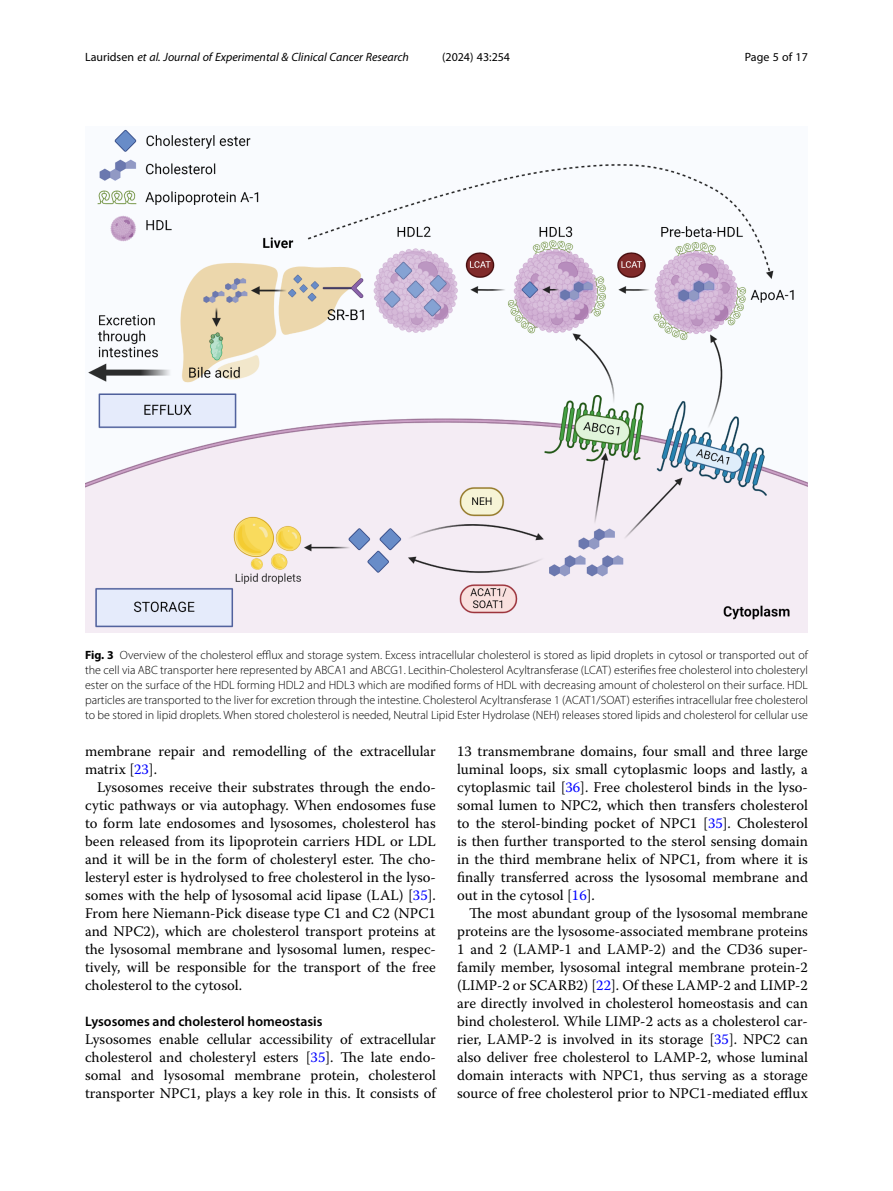
<style>
.page{position:relative;width:893px;height:1191px;background:#fff}
.page>*{position:absolute;margin:0;border:0;box-sizing:border-box;transform-origin:0 0}
.Body_Text_Indent{font:14.7px/18px "Warnock Pro";color:#000;text-align:justify}
.Body_Text{font:14.7px/18px "Warnock Pro";color:#000;text-align:justify}
.Head_2{font:600 13.8px "Myriad Pro";color:#000}
.Figure_Caption{font:300 12px/15px "Myriad Pro";color:#000;text-align:justify}
.t1{font:italic 12px "Myriad Pro";color:#000}
.t2{font:12px "Myriad Pro";color:#000}
.s1{font-style:normal}
.s2{font-weight:700}
.s3{color:#00f}
</style>
<div class="page">
<img style="left:85px;top:129px;width:723px;height:503px">
<p class="t1" style="left:85px;top:50px;width:325px"><span class="s1">Lauridsen</span> et al. Journal of Experimental &amp; Clinical Cancer Research</p>
<p class="t2" style="left:442px;top:50px;width:70px">(2024) 43:254</p>
<p class="t2" style="left:745px;top:50px;width:65px">Page 5 of 17</p>
<p class="Figure_Caption" style="left:85px;top:648px;width:724px"><span class="s2">Fig. 3</span> Overview of the cholesterol efflux and storage system. Excess intracellular cholesterol is stored as lipid droplets in cytosol or transported out of the cell via ABC transporter here represented by ABCA1 and ABCG1. Lecithin-Cholesterol Acyltransferase (LCAT) esterifies free cholesterol into cholesteryl ester on the surface of the HDL forming HDL2 and HDL3 which are modified forms of HDL with decreasing amount of cholesterol on their surface. HDL particles are transported to the liver for excretion through the intestine. Cholesterol Acyltransferase 1 (ACAT1/SOAT) esterifies intracellular free cholesterol to be stored in lipid droplets. When stored cholesterol is needed, Neutral Lipid Ester Hydrolase (NEH) releases stored lipids and cholesterol for cellular use</p>
<p class="Body_Text" style="left:85px;top:742px;width:352px">membrane repair and remodelling of the extracellular matrix [<span class="s3">23</span>].</p>
<p class="Body_Text_Indent" style="left:85px;top:778px;width:352px;text-indent:12px">Lysosomes receive their substrates through the endo&shy;cytic pathways or via autophagy. When endosomes fuse to form late endosomes and lysosomes, cholesterol has been released from its lipoprotein carriers HDL or LDL and it will be in the form of cholesteryl ester. The cho&shy;lesteryl ester is hydrolysed to free cholesterol in the lyso&shy;somes with the help of lysosomal acid lipase (LAL) [<span class="s3">35</span>].<br>From here Niemann-Pick disease type C1 and C2 (NPC1 and NPC2), which are cholesterol transport proteins at the lysosomal membrane and lysosomal lumen, respec&shy;tively, will be responsible for the transport of the free cholesterol to the cytosol.</p>
<p class="Head_2" style="left:85px;top:1013px;width:239px">Lysosomes and cholesterol homeostasis</p>
<p class="Body_Text" style="left:85px;top:1030px;width:352px">Lysosomes enable cellular accessibility of extracellular cholesterol and cholesteryl esters [<span class="s3">35</span>]. The late endo&shy;somal and lysosomal membrane protein, cholesterol transporter NPC1, plays a key role in this. It consists of</p>
<p class="Body_Text" style="left:457px;top:742px;width:352px">13 transmembrane domains, four small and three large luminal loops, six small cytoplasmic loops and lastly, a cytoplasmic tail [<span class="s3">36</span>]. Free cholesterol binds in the lyso&shy;somal lumen to NPC2, which then transfers cholesterol to the sterol-binding pocket of NPC1 [<span class="s3">35</span>]. Cholesterol is then further transported to the sterol sensing domain in the third membrane helix of NPC1, from where it is finally transferred across the lysosomal membrane and out in the cytosol [<span class="s3">16</span>].</p>
<p class="Body_Text_Indent" style="left:457px;top:904px;width:352px;text-indent:12px">The most abundant group of the lysosomal membrane proteins are the lysosome-associated membrane proteins 1 and 2 (LAMP-1 and LAMP-2) and the CD36 super&shy;family member, lysosomal integral membrane protein-2 (LIMP-2 or SCARB2) [<span class="s3">22</span>]. Of these LAMP-2 and LIMP-2 are directly involved in cholesterol homeostasis and can bind cholesterol. While LIMP-2 acts as a cholesterol car&shy;rier, LAMP-2 is involved in its storage [<span class="s3">35</span>]. NPC2 can also deliver free cholesterol to LAMP-2, whose luminal domain interacts with NPC1, thus serving as a storage source of free cholesterol prior to NPC1-mediated efflux</p>
</div>
